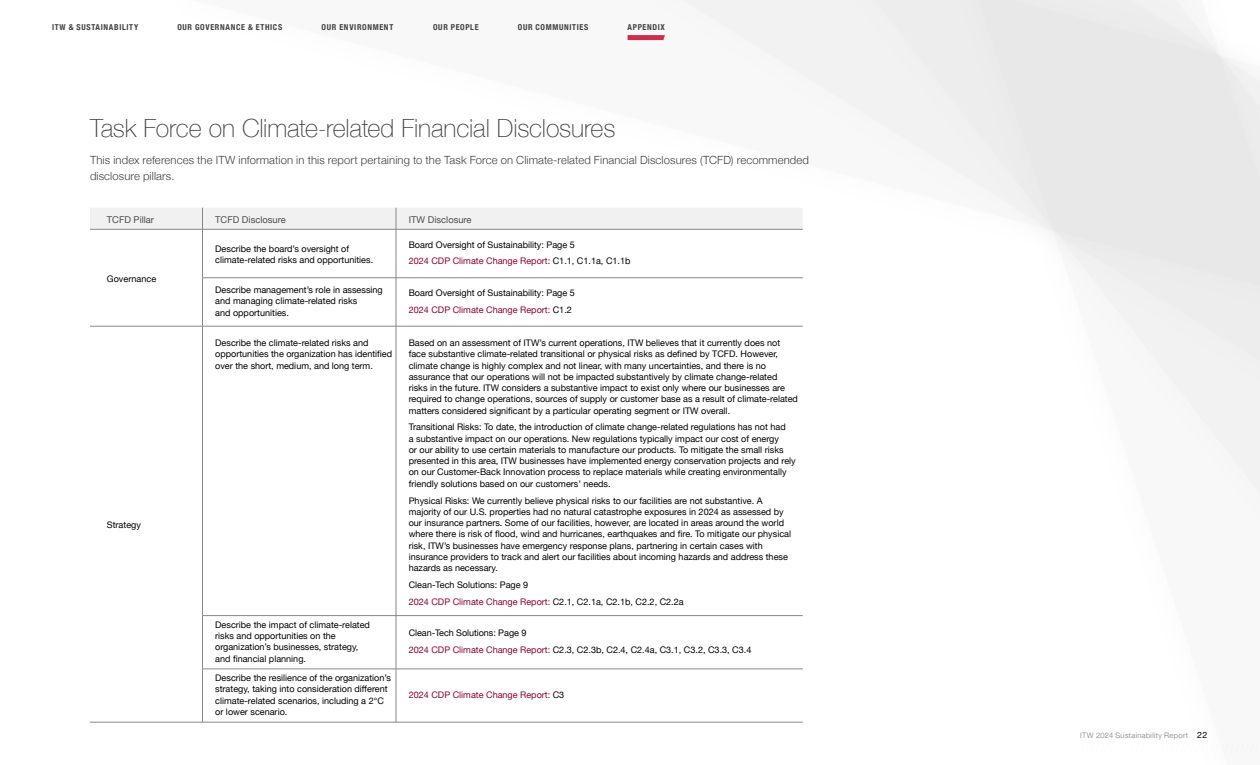
<style>
.page{position:relative;width:1260px;height:765px;background:#fff}
.page>*{position:absolute;margin:0;border:0;box-sizing:border-box;transform-origin:0 0}
.Blue_Heading{font:100 25px "Helvetica Neue";letter-spacing:-.005em;color:#414042}
.Body_Copy{font:300 11.25px/16px "Helvetica Neue";letter-spacing:.01em;color:#414042}
.t1{font:9.38px "Helvetica Neue";color:#4d4d4f}
.t2{font:9px/11.2px "Helvetica Neue";color:#000}
.t3{font:9px "Helvetica Neue";color:#8d0134}
.t4{font:700 condensed 8.12px "Helvetica Neue";letter-spacing:.085em;color:#414042}
.t5{font:300 7.5px "Helvetica Neue";letter-spacing:.045em;color:#78787a}
.s1{color:#000}
.s2{color:#8d0134}
.s3{font-weight:400;font-size:8.75px;color:#000}
</style>
<div class="page">
<svg style="left:187px;top:0;width:1073px;height:427px"></svg>
<svg style="left:628px;top:35px;width:37px;height:5px"></svg>
<div style="left:90px;top:208px;width:713px;height:21px;background:#f1f1f2"></div>
<hr style="left:90px;top:229px;width:112px;height:1px;background:#888689">
<hr style="left:202px;top:229px;width:194px;height:1px;background:#888689">
<hr style="left:202px;top:229px;width:1px;height:49px;background:#888689">
<hr style="left:396px;top:229px;width:407px;height:1px;background:#888689">
<hr style="left:396px;top:229px;width:1px;height:49px;background:#888689">
<hr style="left:202px;top:278px;width:194px;height:1px;background:#888689">
<hr style="left:202px;top:278px;width:1px;height:48px;background:#888689">
<hr style="left:396px;top:278px;width:407px;height:1px;background:#888689">
<hr style="left:396px;top:278px;width:1px;height:48px;background:#888689">
<hr style="left:90px;top:326px;width:112px;height:1px;background:#888689">
<hr style="left:202px;top:326px;width:194px;height:1px;background:#888689">
<hr style="left:202px;top:326px;width:1px;height:289px;background:#888689">
<hr style="left:396px;top:326px;width:407px;height:1px;background:#888689">
<hr style="left:396px;top:326px;width:1px;height:289px;background:#888689">
<hr style="left:202px;top:615px;width:194px;height:1px;background:#888689">
<hr style="left:202px;top:616px;width:1px;height:53px;background:#888689">
<hr style="left:396px;top:615px;width:407px;height:1px;background:#888689">
<hr style="left:396px;top:616px;width:1px;height:53px;background:#888689">
<hr style="left:202px;top:669px;width:194px;height:1px;background:#888689">
<hr style="left:202px;top:669px;width:1px;height:53px;background:#888689">
<hr style="left:396px;top:669px;width:407px;height:1px;background:#888689">
<hr style="left:396px;top:669px;width:1px;height:53px;background:#888689">
<hr style="left:90px;top:722px;width:112px;height:1px;background:#888689">
<hr style="left:202px;top:722px;width:194px;height:1px;background:#888689">
<hr style="left:396px;top:722px;width:407px;height:1px;background:#888689">
<p class="t4" style="left:52px;top:21px;width:88px">ITW &amp; SUSTAINABILITY</p>
<p class="t4" style="left:177px;top:21px;width:106px">OUR GOVERNANCE &amp; ETHICS</p>
<p class="t4" style="left:322px;top:21px;width:73px">OUR ENVIRONMENT</p>
<p class="t4" style="left:433px;top:21px;width:47px">OUR PEOPLE</p>
<p class="t4" style="left:518px;top:21px;width:72px">OUR COMMUNITIES</p>
<p class="t4" style="left:628px;top:21px;width:39px">APPENDIX</p>
<p class="Blue_Heading" style="left:90px;top:109px;width:527px">Task Force on Climate-related Financial Disclosures</p>
<p class="Body_Copy" style="left:90px;top:151px;width:721px">This index references the ITW information in this report pertaining to the Task Force on Climate-related Financial Disclosures (TCFD) recommended disclosure pillars.</p>
<p class="t1" style="left:107px;top:213px;width:49px">TCFD Pillar</p>
<p class="t1" style="left:215px;top:213px;width:72px">TCFD Disclosure</p>
<p class="t1" style="left:409px;top:213px;width:64px">ITW Disclosure</p>
<p class="t2" style="left:107px;top:274px;width:51px">Governance</p>
<p class="t2" style="left:107px;top:520px;width:36px">Strategy</p>
<p class="t2" style="left:215px;top:244px;width:159px">Describe the board’s oversight of climate-related risks and opportunities.</p>
<p class="t2" style="left:409px;top:239px;width:168px">Board Oversight of Sustainability: Page 5</p>
<p class="t3" style="left:409px;top:255px;width:223px">2024 CDP Climate Change Report: <span class="s1">C1.1, C1.1a, C1.1b</span></p>
<p class="t2" style="left:215px;top:285px;width:169px">Describe management’s role in assessing and managing climate-related risks<br>and opportunities.</p>
<p class="t2" style="left:409px;top:288px;width:168px">Board Oversight of Sustainability: Page 5</p>
<p class="t3" style="left:409px;top:303px;width:165px">2024 CDP Climate Change Report: <span class="s1">C1.2</span></p>
<p class="t2" style="left:215px;top:338px;width:178px">Describe the climate-related risks and opportunities the organization has identified over the short, medium, and long term.</p>
<p class="t2" style="left:409px;top:338px;width:391px">Based on an assessment of ITW’s current operations, ITW believes that it currently does not face substantive climate-related transitional or physical risks as defined by TCFD. However, climate change is highly complex and not linear, with many uncertainties, and there is no assurance that our operations will not be impacted substantively by climate change-related risks in the future. ITW considers a substantive impact to exist only where our businesses are required to change operations, sources of supply or customer base as a result of climate-related matters considered significant by a particular operating segment or ITW overall.</p>
<p class="t2" style="left:409px;top:422px;width:389px">Transitional Risks: To date, the introduction of climate change-related regulations has not had<br>a substantive impact on our operations. New regulations typically impact our cost of energy<br>or our ability to use certain materials to manufacture our products. To mitigate the small risks presented in this area, ITW businesses have implemented energy conservation projects and rely on our Customer-Back Innovation process to replace materials while creating environmentally friendly solutions based on our customers’ needs.</p>
<p class="t2" style="left:409px;top:495px;width:384px">Physical Risks: We currently believe physical risks to our facilities are not substantive. A majority of our U.S. properties had no natural catastrophe exposures in 2024 as assessed by our insurance partners. Some of our facilities, however, are located in areas around the world where there is risk of flood, wind and hurricanes, earthquakes and fire. To mitigate our physical risk, ITW’s businesses have emergency response plans, partnering in certain cases with insurance providers to track and alert our facilities about incoming hazards and address these hazards as necessary.</p>
<p class="t2" style="left:409px;top:580px;width:121px">Clean-Tech Solutions: Page 9</p>
<p class="t3" style="left:409px;top:595px;width:276px">2024 CDP Climate Change Report: <span class="s1">C2.1, C2.1a, C2.1b, C2.2, C2.2a</span></p>
<p class="t2" style="left:215px;top:620px;width:156px">Describe the impact of climate-related risks and opportunities on the organization’s businesses, strategy, and financial planning.</p>
<p class="t2" style="left:409px;top:628px;width:119px">Clean-Tech Solutions: Page 9</p>
<p class="t2" style="left:409px;top:645px;width:344px"><span class="s2">2024 CDP Climate Change Report:</span> C2.3, C2.3b, C2.4, C2.4a, C3.1, C3.2, C3.3, C3.4</p>
<p class="t2" style="left:215px;top:673px;width:177px">Describe the resilience of the organization’s strategy, taking into consideration different climate-related scenarios, including a 2°C or lower scenario.</p>
<p class="t3" style="left:409px;top:688px;width:157px">2024 CDP Climate Change Report: <span class="s1">C3</span></p>
<p class="t5" style="left:1080px;top:730px;width:129px">ITW 2024 Sustainability Report <span class="s3">22</span></p>
</div>
